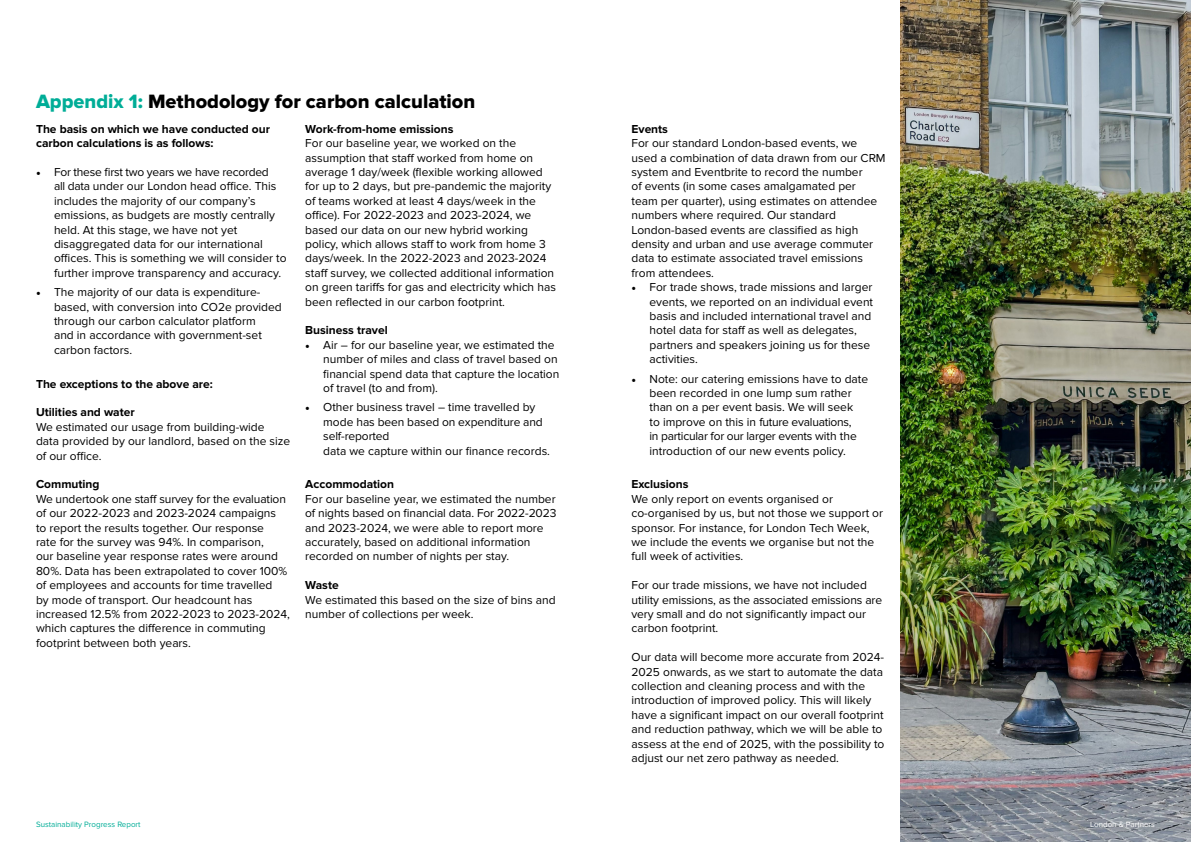
<style>
.page{position:relative;width:1191px;height:842px;background:#fff}
.page>*{position:absolute;margin:0;border:0;box-sizing:border-box;transform-origin:0 0}
.t1{font:20px "Proxima Nova Extrabld";color:#000}
.t2{font:12px/14.4px "Proxima Nova";color:#000}
.t3{font:700 12px/14.4px "Proxima Nova";color:#000}
.t4{font:8px "Proxima Nova";color:#00ad97}
.t5{font:8px "Proxima Nova";color:#fff}
.s1{color:#00ad97}
.s2{font-family:"Minion Pro"}
</style>
<div class="page">
<img style="left:900px;top:0;width:291px;height:842px">
<h1 class="t1" style="left:36px;top:90px;width:441px"><span class="s1">Appendix 1:</span> Methodology for carbon calculation</h1>
<p class="t3" style="left:36px;top:122px;width:235px">The basis on which we have conducted our carbon calculations is as follows:</p>
<p class="t2" style="left:54px;top:165px;width:234px;text-indent:-18px"><span class="s2">•</span> For these first two years we have recorded<br>all data under our London head office. This includes the majority of our company’s emissions, as budgets are mostly centrally held. At this stage, we have not yet disaggregated data for our international offices. This is something we will consider to further improve transparency and accuracy.</p>
<p class="t2" style="left:54px;top:285px;width:229px;text-indent:-18px"><span class="s2">•</span> The majority of our data is expenditure&shy;based, with conversion into CO2e provided through our carbon calculator platform<br>and in accordance with government-set carbon factors.</p>
<p class="t3" style="left:36px;top:377px;width:178px">The exceptions to the above are:</p>
<p class="t3" style="left:36px;top:405px;width:100px">Utilities and water</p>
<p class="t2" style="left:36px;top:420px;width:256px">We estimated our usage from building-wide data provided by our landlord, based on the size of our office.</p>
<p class="t3" style="left:36px;top:477px;width:65px">Commuting</p>
<p class="t2" style="left:36px;top:492px;width:255px">We undertook one staff survey for the evaluation of our 2022-2023 and 2023-2024 campaigns<br>to report the results together. Our response<br>rate for the survey was 94%. In comparison,<br>our baseline year response rates were around 80%. Data has been extrapolated to cover 100% of employees and accounts for time travelled<br>by mode of transport. Our headcount has increased 12.5% from 2022-2023 to 2023-2024, which captures the difference in commuting footprint between both years.</p>
<p class="t3" style="left:305px;top:122px;width:150px">Work-from-home emissions</p>
<p class="t2" style="left:305px;top:136px;width:252px">For our baseline year, we worked on the assumption that staff worked from home on average 1 day/week (flexible working allowed for up to 2 days, but pre-pandemic the majority of teams worked at least 4 days/week in the office). For 2022-2023 and 2023-2024, we based our data on our new hybrid working policy, which allows staff to work from home 3 days/week. In the 2022-2023 and 2023-2024 staff survey, we collected additional information on green tariffs for gas and electricity which has been reflected in our carbon footprint.</p>
<p class="t3" style="left:305px;top:323px;width:84px">Business travel</p>
<p class="t2" style="left:323px;top:338px;width:238px;text-indent:-18px"><span class="s2">•</span> Air – for our baseline year, we estimated the number of miles and class of travel based on financial spend data that capture the location of travel (to and from).</p>
<p class="t2" style="left:323px;top:400px;width:228px;text-indent:-18px"><span class="s2">•</span> Other business travel – time travelled by mode has been based on expenditure and self-reported<br>data we capture within our finance records.</p>
<p class="t3" style="left:305px;top:477px;width:90px">Accommodation</p>
<p class="t2" style="left:305px;top:492px;width:253px">For our baseline year, we estimated the number of nights based on financial data. For 2022-2023 and 2023-2024, we were able to report more accurately, based on additional information recorded on number of nights per stay.</p>
<p class="t3" style="left:305px;top:578px;width:35px">Waste</p>
<p class="t2" style="left:305px;top:593px;width:252px">We estimated this based on the size of bins and number of collections per week.</p>
<p class="t3" style="left:631px;top:122px;width:38px">Events</p>
<p class="t2" style="left:631px;top:136px;width:256px">For our standard London-based events, we used a combination of data drawn from our CRM system and Eventbrite to record the number<br>of events (in some cases amalgamated per<br>team per quarter), using estimates on attendee numbers where required. Our standard London-based events are classified as high density and urban and use average commuter data to estimate associated travel emissions from attendees.</p>
<p class="t2" style="left:649px;top:280px;width:225px;text-indent:-18px"><span class="s2">•</span> For trade shows, trade missions and larger events, we reported on an individual event basis and included international travel and hotel data for staff as well as delegates, partners and speakers joining us for these activities.</p>
<p class="t2" style="left:631px;top:372px;width:238px;text-align:center"><span class="s2">•</span> Note: our catering emissions have to date been recorded in one lump sum rather<br>than on a per event basis. We will seek<br>to improve on this in future evaluations,<br>in particular for our larger events with the introduction of our new events policy.</p>
<p class="t3" style="left:631px;top:477px;width:58px">Exclusions</p>
<p class="t2" style="left:631px;top:492px;width:253px">We only report on events organised or co-organised by us, but not those we support or sponsor. For instance, for London Tech Week, we include the events we organise but not the full week of activities.</p>
<p class="t2" style="left:631px;top:578px;width:252px">For our trade missions, we have not included utility emissions, as the associated emissions are very small and do not significantly impact our carbon footprint.</p>
<p class="t2" style="left:631px;top:650px;width:254px">Our data will become more accurate from 2024- 2025 onwards, as we start to automate the data collection and cleaning process and with the introduction of improved policy. This will likely have a significant impact on our overall footprint and reduction pathway, which we will be able to assess at the end of 2025, with the possibility to adjust our net zero pathway as needed.</p>
<p class="t4" style="left:36px;top:820px;width:106px">Sustainability Progress Report</p>
<p class="t5" style="left:1090px;top:820px;width:66px">London &amp; Partners</p>
</div>
